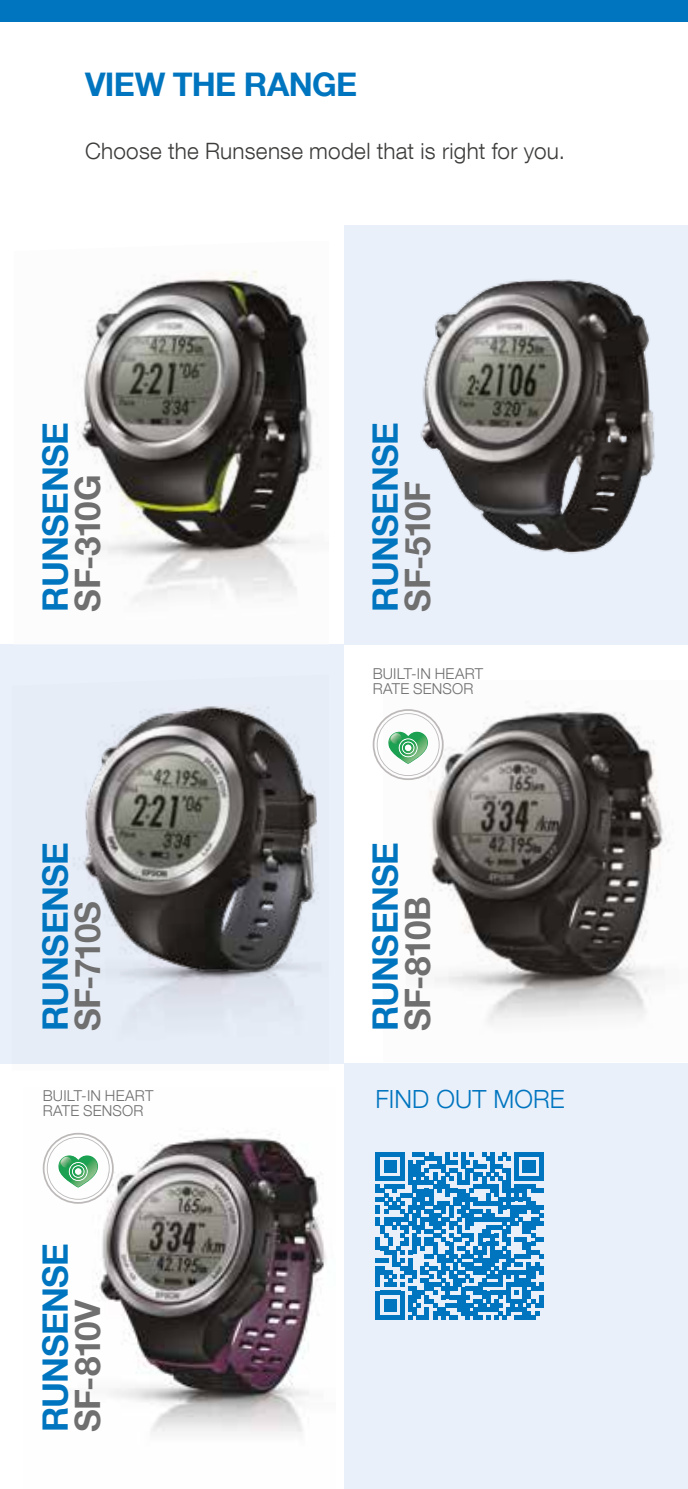
<style>
.page{position:relative;width:688px;height:1489px;background:#fff}
.page>*{position:absolute;margin:0;border:0;box-sizing:border-box;transform-origin:0 0}
.t1{font:700 35px "Helvetica Neue LT Com";letter-spacing:-.015em;color:#0075bf}
.t2{font:700 35px "Helvetica Neue LT Com";letter-spacing:-.035em;color:#706f6f}
.t3{font:700 32.5px "Helvetica Neue LT Com";letter-spacing:-.02em;color:#0075bf}
.t4{font:300 25px "Helvetica Neue LT Com";letter-spacing:.005em;color:#0075bf}
.t5{font:300 22.5px "Helvetica Neue LT Com";letter-spacing:.01em;color:#3c3c3b}
.t6{font:300 15px/15px "Helvetica Neue LT Com";letter-spacing:.01em;color:#706f6f}
</style>
<div class="page">
<div style="left:0;top:0;width:687px;height:21px;background:#0075bf"></div>
<div style="left:344px;top:1063px;width:343px;height:425px;background:#eaf0fa"></div>
<div style="left:344px;top:225px;width:343px;height:419px;background:#eaf0fa"></div>
<img style="left:420px;top:279px;width:235px;height:275px">
<div style="left:0;top:644px;width:344px;height:419px;background:#eaf0fa"></div>
<img style="left:73px;top:706px;width:246px;height:313px">
<img style="left:42px;top:1134px;width:284px;height:300px">
<img style="left:430px;top:705px;width:240px;height:319px">
<img style="left:75px;top:270px;width:244px;height:332px">
<svg style="left:43px;top:1132px;width:71px;height:71px"></svg>
<svg style="left:372px;top:709px;width:71px;height:71px"></svg>
<svg style="left:376px;top:1152px;width:167px;height:167px"></svg>
<hr style="left:539px;top:1294px;width:4px;height:13px;background:#0075bf">
<h2 class="t3" style="left:85px;top:64px;width:274px">VIEW THE RANGE</h2>
<h3 class="t5" style="left:85px;top:137px;width:481px">Choose the Runsense model that is right for you.</h3>
<h1 class="t1" style="left:33px;top:611px;width:191px;rotate:-90deg">RUNSENSE</h1>
<h1 class="t2" style="left:66px;top:611px;width:138px;rotate:-90deg">SF-310G</h1>
<h1 class="t1" style="left:33px;top:1031px;width:191px;rotate:-90deg">RUNSENSE</h1>
<h1 class="t2" style="left:66px;top:1031px;width:132px;rotate:-90deg">SF-710S</h1>
<p class="t6" style="left:43px;top:1087px;width:112px">BUILT-IN HEART<br>RATE SENSOR</p>
<h1 class="t1" style="left:33px;top:1431px;width:191px;rotate:-90deg">RUNSENSE</h1>
<h1 class="t2" style="left:66px;top:1431px;width:134px;rotate:-90deg">SF-810V</h1>
<h1 class="t1" style="left:363px;top:611px;width:191px;rotate:-90deg">RUNSENSE</h1>
<h1 class="t2" style="left:395px;top:611px;width:132px;rotate:-90deg">SF-510F</h1>
<p class="t6" style="left:372px;top:665px;width:112px">BUILT-IN HEART<br>RATE SENSOR</p>
<h1 class="t1" style="left:363px;top:1031px;width:191px;rotate:-90deg">RUNSENSE</h1>
<h1 class="t2" style="left:395px;top:1031px;width:137px;rotate:-90deg">SF-810B</h1>
<h3 class="t4" style="left:375px;top:1084px;width:191px">FIND OUT MORE</h3>
</div>
